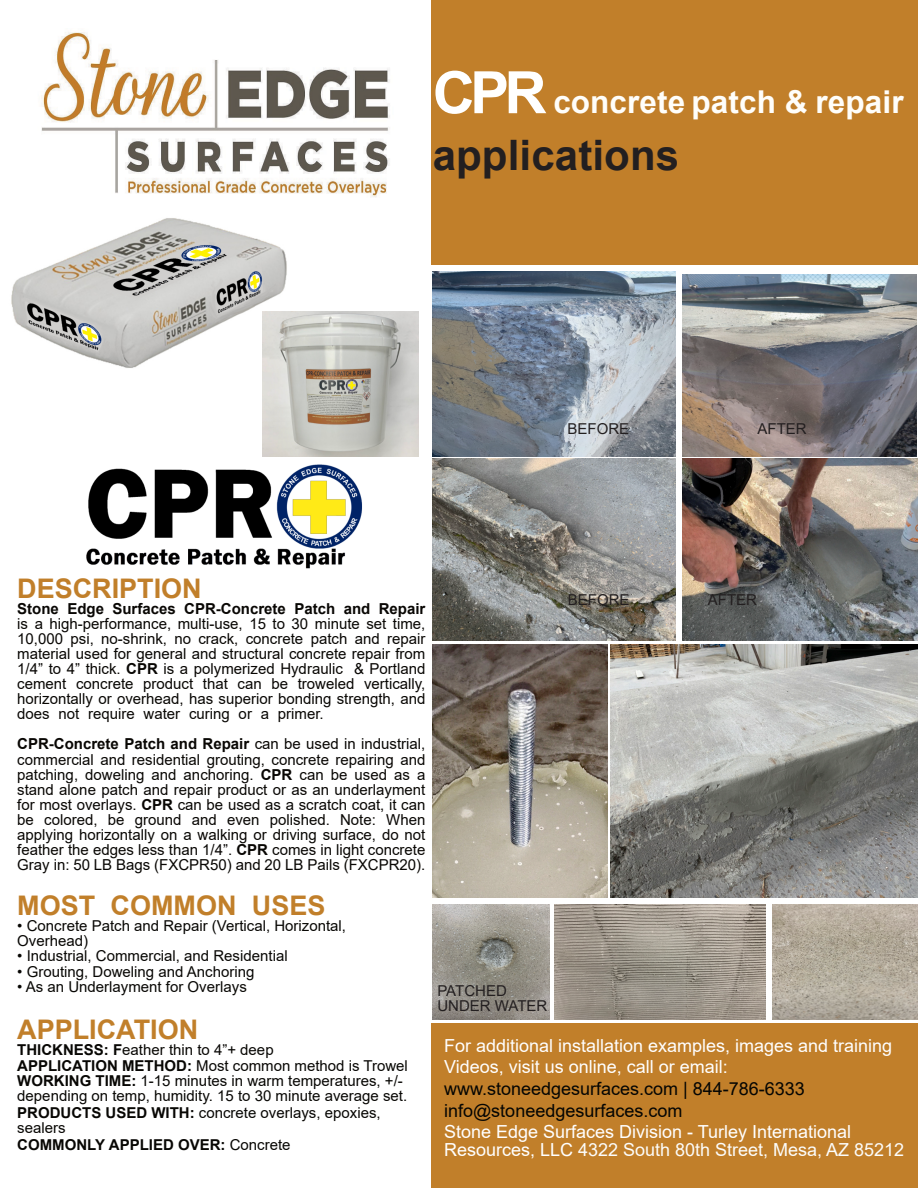
<style>
.page{position:relative;width:918px;height:1188px;background:#fff}
.page>*{position:absolute;margin:0;border:0;box-sizing:border-box;transform-origin:0 0}
.t1{font:700 42px "Arial";letter-spacing:.005em;color:#231f20}
.t2{font:700 31.5px "Arial";letter-spacing:.005em;color:#fffefa}
.t3{font:700 27px "Arial";color:#c17f2a}
.t4{font:18px/21.6px "Arial";color:#fff}
.t5{font:18px/21.6px "Arial";color:#040503}
.t6{font:15.15px/15.1px "Arial";color:#090704;text-align:justify}
.t7{font:700 15.15px "Arial";color:#090704}
.t8{font:15px/15px "Arial";color:#080704}
.t9{font:15px/15.5px "Arial";color:#231f20}
.t10{font:700 15px "Arial";color:#080704}
.s1{font-size:58.5px;color:#fff}
.s2{font-weight:700}
.s3{font-weight:400}
.s4{color:#fcfcfa}
</style>
<div class="page">
<div style="left:432px;top:0;width:486px;height:265px;background:#c17f2a"></div>
<div style="left:432px;top:1023px;width:486px;height:165px;background:#c17f2a"></div>
<img style="left:41px;top:32px;width:349px;height:166px">
<img style="left:86px;top:456px;width:279px;height:113px">
<img style="left:432px;top:271px;width:244px;height:185px">
<img style="left:682px;top:274px;width:235px;height:182px">
<img style="left:554px;top:904px;width:212px;height:115px">
<img style="left:772px;top:904px;width:146px;height:115px">
<img style="left:433px;top:458px;width:242px;height:182px">
<img style="left:682px;top:458px;width:236px;height:182px">
<img style="left:433px;top:644px;width:174px;height:253px">
<img style="left:611px;top:644px;width:307px;height:253px">
<img style="left:433px;top:904px;width:117px;height:115px">
<img style="left:11px;top:218px;width:283px;height:150px">
<img style="left:262px;top:312px;width:157px;height:144px">
<h2 class="t2" style="left:433px;top:90px;width:472px"><span class="s1">CPR</span> concrete patch &amp; repair</h2>
<h1 class="t1" style="left:433px;top:140px;width:248px">applications</h1>
<p class="t9" style="left:568px;top:422px;width:63px">BEFORE</p>
<p class="t9" style="left:758px;top:422px;width:51px">AFTER</p>
<h3 class="t3" style="left:17px;top:579px;width:186px">DESCRIPTION</h3>
<p class="t7" style="left:17px;top:603px;width:410px">Stone Edge Surfaces CPR-Concrete Patch and Repair</p>
<p class="t6" style="left:17px;top:617px;width:410px">is a high-performance, multi-use, 15 to 30 minute set time, 10,000 psi, no-shrink, no crack, concrete patch and repair material used for general and structural concrete repair from 1/4” to 4” thick. <span class="s2">CPR</span> is a polymerized Hydraulic &amp; Portland cement concrete product that can be troweled vertically, horizontally or overhead, has superior bonding strength, and does not require water curing or a primer.</p>
<p class="t6" style="left:17px;top:738px;width:410px"><span class="s2">CPR-Concrete Patch and Repair</span> can be used in industrial, commercial and residential grouting, concrete repairing and patching, doweling and anchoring. <span class="s2">CPR</span> can be used as a stand alone patch and repair product or as an underlayment for most overlays. <span class="s2">CPR</span> can be used as a scratch coat, it can be colored, be ground and even polished. Note: When applying horizontally on a walking or driving surface, do not feather the edges less than 1/4”. <span class="s2">CPR</span> comes in light concrete Gray in: 50 LB Bags (FXCPR50) and 20 LB Pails (FXCPR20).</p>
<h3 class="t3" style="left:17px;top:896px;width:310px">MOST COMMON USES</h3>
<p class="t8" style="left:17px;top:919px;width:330px">• Concrete Patch and Repair (Vertical, Horizontal,<br>Overhead)</p>
<p class="t8" style="left:17px;top:950px;width:272px">• Industrial, Commercial, and Residential</p>
<p class="t8" style="left:17px;top:965px;width:239px">• Grouting, Doweling and Anchoring</p>
<p class="t8" style="left:17px;top:981px;width:231px">• As an Underlayment for Overlays</p>
<h3 class="t3" style="left:17px;top:1019px;width:182px">APPLICATION</h3>
<p class="t8" style="left:17px;top:1042px;width:392px;line-height:17px"><span class="s2">THICKNESS: F</span>eather thin to 4”+ deep<br><span class="s2">APPLICATION METHOD:</span> Most common method is Trowel</p>
<p class="t8" style="left:17px;top:1075px;width:392px"><span class="s2">WORKING TIME:</span> 1-15 minutes in warm temperatures, +/- depending on temp, humidity. 15 to 30 minute average set.</p>
<p class="t8" style="left:17px;top:1107px;width:365px"><span class="s2">PRODUCTS USED WITH:</span> concrete overlays, epoxies, sealers</p>
<p class="t10" style="left:17px;top:1140px;width:275px">COMMONLY APPLIED OVER: <span class="s3">Concrete</span></p>
<p class="t9" style="left:568px;top:593px;width:63px">BEFORE</p>
<p class="t9" style="left:708px;top:593px;width:51px">AFTER</p>
<p class="t9" style="left:437px;top:984px;width:111px">PATCHED<br>UNDER WATER</p>
<p class="t4" style="left:444px;top:1036px;width:450px">For additional installation examples, images and training<br>Videos, visit us online, call or email:</p>
<p class="t5" style="left:444px;top:1079px;width:362px">www.stoneedgesurfaces.com | 844-786-6333 info@stoneedgesurfaces.com</p>
<p class="t4" style="left:444px;top:1124px;width:462px;line-height:18px">Stone Edge Surfaces Division - Turley International<br>Resources, LLC <span class="s4">4322 South 80th Street, Mesa, AZ 85212</span></p>
</div>
